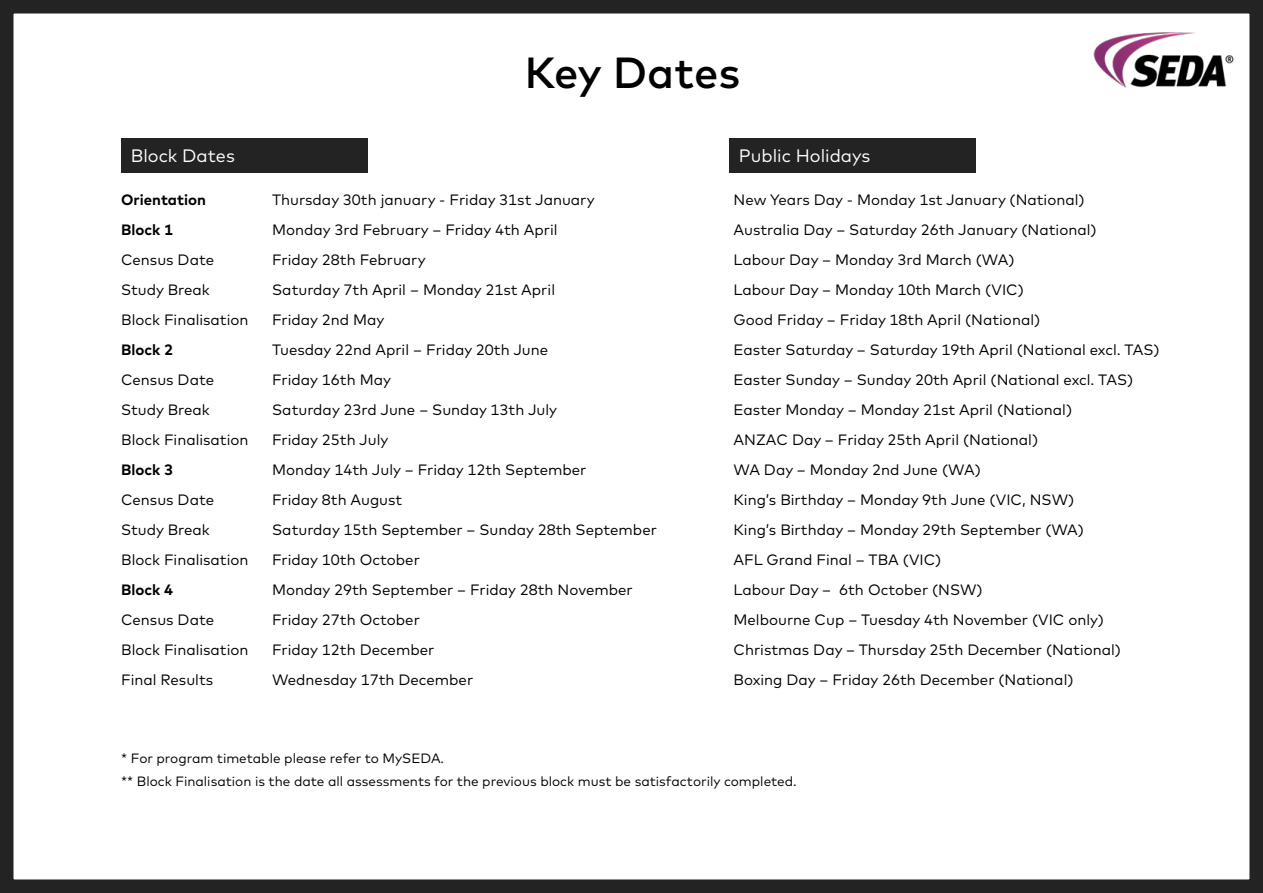
<style>
.page{position:relative;width:1263px;height:893px;background:#fff}
.page>*{position:absolute;margin:0;border:0;box-sizing:border-box;transform-origin:0 0}
.t1{font:500 43.5px "Mark";color:#000}
.t2{font:18px "Mark";color:#fff}
.t3{font:15px/30px "Mark";color:#000}
.t4{font:700 15px/30px "Mark";color:#000}
.t5{font:13.5px/22.5px "Mark";color:#000}
</style>
<div class="page">
<div style="left:0;top:0;width:1263px;height:893px;border:14px solid #232323"></div>
<div style="left:121px;top:138px;width:247px;height:34px;background:#232323"></div>
<div style="left:729px;top:138px;width:247px;height:34px;background:#232323"></div>
<img style="left:1074px;top:13px;width:162px;height:75px">
<h1 class="t1" style="left:525px;top:48px;width:217px">Key Dates</h1>
<p class="t2" style="left:131px;top:146px;width:106px">Block Dates</p>
<p class="t2" style="left:739px;top:146px;width:133px">Public Holidays</p>
<p class="t4" style="left:121px;top:185px;width:86px">Orientation<br>Block 1</p>
<p class="t3" style="left:121px;top:245px;width:129px">Census Date<br>Study Break<br>Block Finalisation</p>
<p class="t4" style="left:121px;top:335px;width:53px">Block 2</p>
<p class="t3" style="left:121px;top:365px;width:129px">Census Date<br>Study Break<br>Block Finalisation</p>
<p class="t4" style="left:121px;top:455px;width:53px">Block 3</p>
<p class="t3" style="left:121px;top:485px;width:129px">Census Date<br>Study Break<br>Block Finalisation</p>
<p class="t4" style="left:121px;top:575px;width:53px">Block 4</p>
<p class="t3" style="left:121px;top:605px;width:129px">Census Date<br>Block Finalisation<br>Final Results</p>
<p class="t3" style="left:272px;top:185px;width:386px">Thursday 30th january - Friday 31st January<br>Monday 3rd February – Friday 4th April<br>Friday 28th February<br>Saturday 7th April – Monday 21st April<br>Friday 2nd May<br>Tuesday 22nd April – Friday 20th June<br>Friday 16th May<br>Saturday 23rd June – Sunday 13th July<br>Friday 25th July<br>Monday 14th July – Friday 12th September<br>Friday 8th August<br>Saturday 15th September – Sunday 28th September<br>Friday 10th October<br>Monday 29th September – Friday 28th November<br>Friday 27th October<br>Friday 12th December<br>Wednesday 17th December</p>
<p class="t3" style="left:733px;top:185px;width:427px">New Years Day - Monday 1st January (National)<br>Australia Day – Saturday 26th January (National)<br>Labour Day – Monday 3rd March (WA)<br>Labour Day – Monday 10th March (VIC)<br>Good Friday – Friday 18th April (National)<br>Easter Saturday – Saturday 19th April (National excl. TAS)<br>Easter Sunday – Sunday 20th April (National excl. TAS)<br>Easter Monday – Monday 21st April (National)<br>ANZAC Day – Friday 25th April (National)<br>WA Day – Monday 2nd June (WA)<br>King’s Birthday – Monday 9th June (VIC, NSW)<br>King’s Birthday – Monday 29th September (WA)<br>AFL Grand Final – TBA (VIC)<br>Labour Day – 6th October (NSW)<br>Melbourne Cup – Tuesday 4th November (VIC only)<br>Christmas Day – Thursday 25th December (National)<br>Boxing Day – Friday 26th December (National)</p>
<p class="t5" style="left:121px;top:747px;width:677px">* For program timetable please refer to MySEDA.<br>** Block Finalisation is the date all assessments for the previous block must be satisfactorily completed.</p>
</div>
